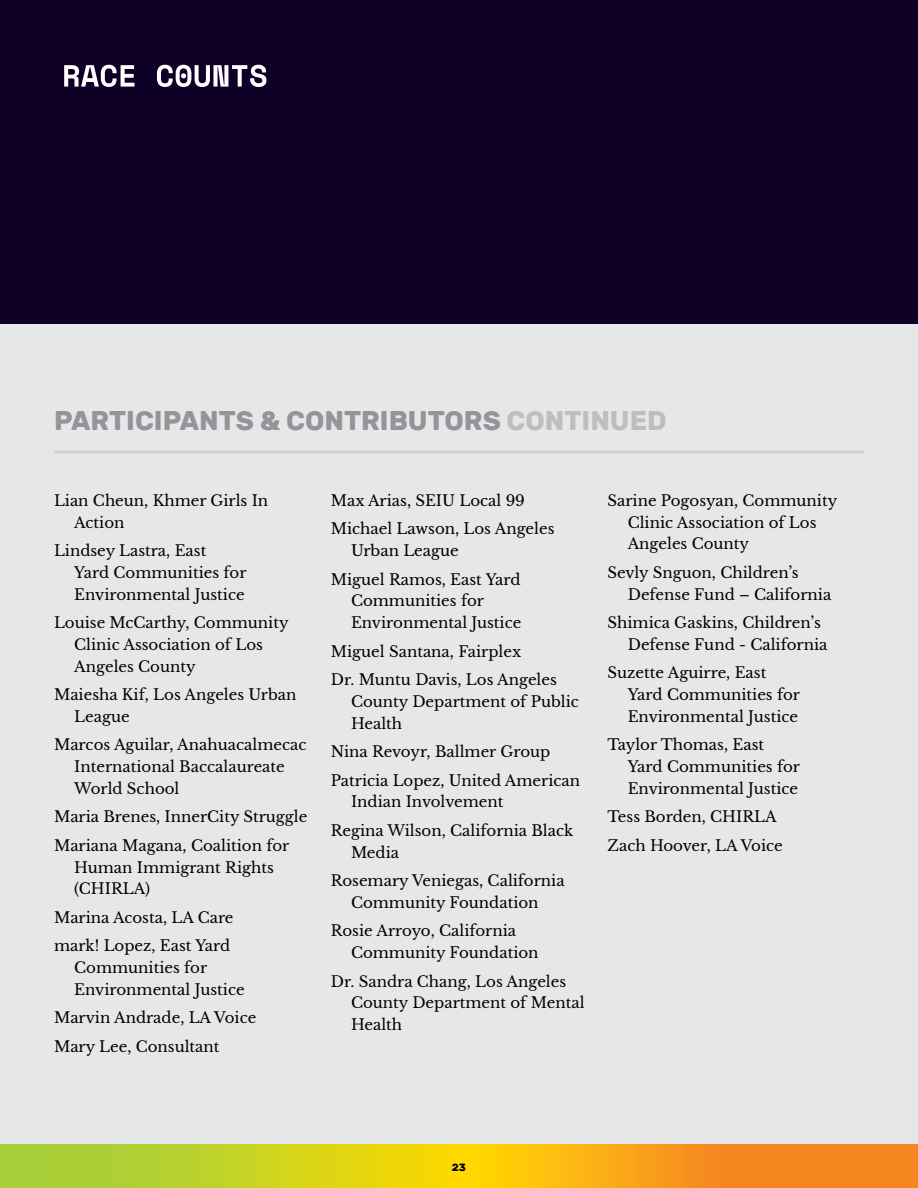
<style>
.page{position:relative;width:918px;height:1188px;background:#e6e7e8}
.page>*{position:absolute;margin:0;border:0;box-sizing:border-box;transform-origin:0 0}
.t1{font:700 27px "Rubik";color:#939598}
.t2{font:15px/21.8px "Libre Baskerville";color:#000}
.t3{font:700 10.5px "Rubik";color:#000}
.s1{color:#bcbec0}
</style>
<div class="page">
<div style="left:0;top:0;width:918px;height:324px;background:#0e0027"></div>
<svg style="left:101px;top:65px;width:165px;height:22px"></svg>
<svg style="left:0;top:1145px;width:918px;height:43px;background:#e0b91d"></svg>
<hr style="left:54px;top:450px;width:810px;height:3px;background:#d1d3d4">
<h1 class="t1" style="left:54px;top:405px;width:614px">PARTICIPANTS &amp; CONTRIBUTORS <span class="s1">CONTINUED</span></h1>
<p class="t2" style="left:74px;top:490px;width:196px;text-indent:-20px">Lian Cheun, Khmer Girls In<br>Action</p>
<p class="t2" style="left:74px;top:540px;width:174px;text-indent:-20px">Lindsey Lastra, East<br>Yard Communities for<br>Environmental Justice</p>
<p class="t2" style="left:74px;top:612px;width:216px;text-indent:-20px">Louise McCarthy, Community<br>Clinic Association of Los<br>Angeles County</p>
<p class="t2" style="left:74px;top:684px;width:224px;text-indent:-20px">Maiesha Kif, Los Angeles Urban<br>League</p>
<p class="t2" style="left:74px;top:734px;width:234px;text-indent:-20px">Marcos Aguilar, Anahuacalmecac<br>International Baccalaureate<br>World School</p>
<p class="t2" style="left:54px;top:803px;width:255px;line-height:28.5px">Maria Brenes, InnerCity Struggle<br>Mariana Magana, Coalition for</p>
<p class="t2" style="left:74px;top:857px;width:201px">Human Immigrant Rights (CHIRLA)</p>
<p class="t2" style="left:54px;top:903px;width:181px;line-height:28.5px">Marina Acosta, LA Care mark! Lopez, East Yard</p>
<p class="t2" style="left:74px;top:957px;width:172px">Communities for<br>Environmental Justice</p>
<p class="t2" style="left:54px;top:1004px;width:204px;line-height:28.5px">Marvin Andrade, LA Voice<br>Mary Lee, Consultant</p>
<p class="t2" style="left:331px;top:486px;width:225px;line-height:28.5px">Max Arias, SEIU Local 99<br>Michael Lawson, Los Angeles</p>
<p class="t2" style="left:331px;top:537px;width:191px;line-height:28.5px;text-indent:20px">Urban League<br>Miguel Ramos, East Yard</p>
<p class="t2" style="left:351px;top:590px;width:172px">Communities for<br>Environmental Justice</p>
<p class="t2" style="left:331px;top:637px;width:228px;line-height:28.5px">Miguel Santana, Fairplex<br>Dr. Muntu Davis, Los Angeles</p>
<p class="t2" style="left:351px;top:691px;width:230px">County Department of Public<br>Health</p>
<p class="t2" style="left:331px;top:738px;width:251px;line-height:28.5px">Nina Revoyr, Ballmer Group<br>Patricia Lopez, United American</p>
<p class="t2" style="left:331px;top:788px;width:244px;line-height:28.5px;text-indent:20px">Indian Involvement<br>Regina Wilson, California Black</p>
<p class="t2" style="left:331px;top:838px;width:235px;line-height:28.5px;text-indent:20px">Media<br>Rosemary Veniegas, California</p>
<p class="t2" style="left:331px;top:888px;width:209px;line-height:28.5px;text-indent:20px">Community Foundation<br>Rosie Arroyo, California</p>
<p class="t2" style="left:331px;top:939px;width:237px;line-height:28.5px;text-align:center">Community Foundation<br>Dr. Sandra Chang, Los Angeles</p>
<p class="t2" style="left:351px;top:992px;width:235px">County Department of Mental<br>Health</p>
<p class="t2" style="left:628px;top:490px;width:211px;text-indent:-20px">Sarine Pogosyan, Community<br>Clinic Association of Los<br>Angeles County</p>
<p class="t2" style="left:628px;top:562px;width:205px;text-indent:-20px">Sevly Snguon, Children’s<br>Defense Fund – California</p>
<p class="t2" style="left:628px;top:612px;width:201px;text-indent:-20px">Shimica Gaskins, Children’s<br>Defense Fund - California</p>
<p class="t2" style="left:628px;top:662px;width:174px;text-indent:-20px">Suzette Aguirre, East<br>Yard Communities for<br>Environmental Justice</p>
<p class="t2" style="left:628px;top:734px;width:174px;text-indent:-20px">Taylor Thomas, East<br>Yard Communities for<br>Environmental Justice</p>
<p class="t2" style="left:608px;top:803px;width:177px;line-height:28.5px">Tess Borden, CHIRLA<br>Zach Hoover, LA Voice</p>
<p class="t3" style="left:452px;top:1161px;width:16px">23</p>
</div>
